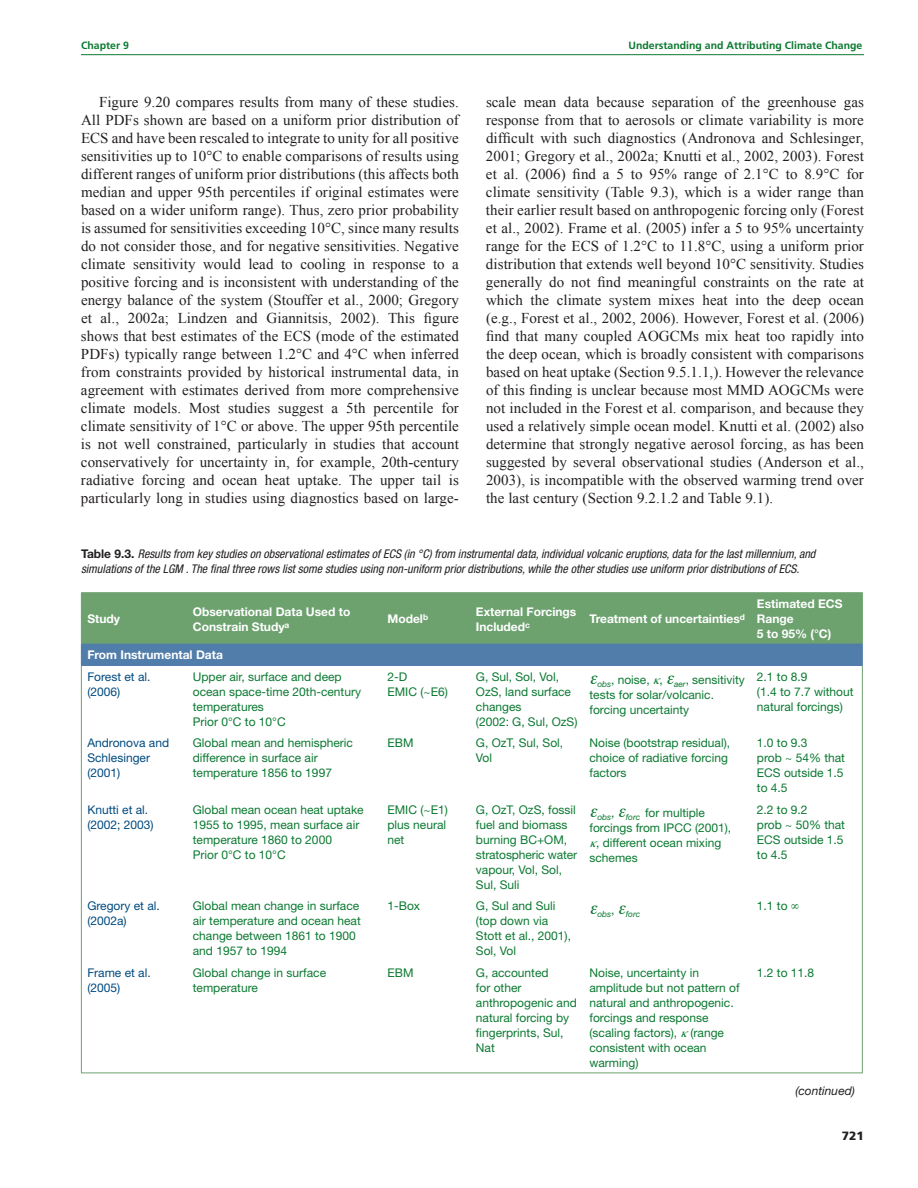
<style>
.page{position:relative;width:918px;height:1188px;background:#fff}
.page>*{position:absolute;margin:0;border:0;box-sizing:border-box;transform-origin:0 0}
.t1{font:15px/18px "Times New Roman";letter-spacing:.005em;color:#231f20;text-align:justify}
.t2{font:12px/15px "Helvetica Neue";color:#0b7931}
.t3{font:italic condensed 12px/14.4px "Helvetica Neue";color:#231f20}
.t4{font:700 12px/15px "Helvetica Neue";color:#fff}
.t5{font:12px/15px "Helvetica Neue";color:#004a7f}
.t6{font:italic 12px "Helvetica Neue";color:#231f20}
.t7{font:900 12px "Frutiger";color:#231f20}
.t8{font:700 10.5px "Frutiger";color:#0b7931}
.t9{font:italic 8.4px "Helvetica Neue";color:#0b7931}
.s1{font-weight:700;font-style:normal;font-stretch:normal}
</style>
<div class="page">
<hr style="left:81px;top:54px;width:783px;height:1px;background:#0b7931">
<hr style="left:81px;top:592px;width:106px;height:1px;background:#6da26f">
<hr style="left:187px;top:592px;width:676px;height:1px;background:#6da26f">
<hr style="left:81px;top:666px;width:1px;height:66px;background:#6da26f">
<hr style="left:862px;top:666px;width:1px;height:66px;background:#6da26f">
<hr style="left:81px;top:732px;width:1px;height:66px;background:#6da26f">
<hr style="left:862px;top:732px;width:1px;height:66px;background:#6da26f">
<hr style="left:81px;top:798px;width:1px;height:97px;background:#6da26f">
<hr style="left:862px;top:798px;width:1px;height:97px;background:#6da26f">
<hr style="left:81px;top:895px;width:1px;height:66px;background:#6da26f">
<hr style="left:862px;top:895px;width:1px;height:66px;background:#6da26f">
<hr style="left:81px;top:961px;width:1px;height:112px;background:#6da26f">
<hr style="left:862px;top:961px;width:1px;height:112px;background:#6da26f">
<hr style="left:81px;top:1073px;width:670px;height:1px;background:#6da26f">
<hr style="left:751px;top:1073px;width:112px;height:1px;background:#6da26f">
<svg style="left:81px;top:593px;width:782px;height:72px;background:#649780"></svg>
<hr style="left:81px;top:665px;width:670px;height:1px;background:#517daa">
<hr style="left:751px;top:665px;width:112px;height:1px;background:#517daa">
<p class="t8" style="left:81px;top:41px;width:49px">Chapter 9</p>
<p class="t8" style="left:629px;top:41px;width:235px">Understanding and Attributing Climate Change</p>
<p class="t1" style="left:81px;top:93px;width:379px;text-indent:18px">Figure 9.20 compares results from many of these studies.<br>All PDFs shown are based on a uniform prior distribution of ECS and have been rescaled to integrate to unity for all positive sensitivities up to 10°C to enable comparisons of results using different ranges of uniform prior distributions (this affects both median and upper 95th percentiles if original estimates were based on a wider uniform range). Thus, zero prior probability is assumed for sensitivities exceeding 10°C, since many results do not consider those, and for negative sensitivities. Negative climate sensitivity would lead to cooling in response to a positive forcing and is inconsistent with understanding of the energy balance of the system (Stouffer et al., 2000; Gregory et al., 2002a; Lindzen and Giannitsis, 2002). This figure shows that best estimates of the ECS (mode of the estimated PDFs) typically range between 1.2°C and 4°C when inferred from constraints provided by historical instrumental data, in agreement with estimates derived from more comprehensive climate models. Most studies suggest a 5th percentile for climate sensitivity of 1°C or above. The upper 95th percentile is not well constrained, particularly in studies that account conservatively for uncertainty in, for example, 20th-century radiative forcing and ocean heat uptake. The upper tail is particularly long in studies using diagnostics based on large-</p>
<p class="t1" style="left:486px;top:93px;width:380px">scale mean data because separation of the greenhouse gas response from that to aerosols or climate variability is more difficult with such diagnostics (Andronova and Schlesinger, 2001; Gregory et al., 2002a; Knutti et al., 2002, 2003). Forest et al. (2006) find a 5 to 95% range of 2.1°C to 8.9°C for climate sensitivity (Table 9.3), which is a wider range than their earlier result based on anthropogenic forcing only (Forest et al., 2002). Frame et al. (2005) infer a 5 to 95% uncertainty range for the ECS of 1.2°C to 11.8°C, using a uniform prior distribution that extends well beyond 10°C sensitivity. Studies generally do not find meaningful constraints on the rate at which the climate system mixes heat into the deep ocean (e.g., Forest et al., 2002, 2006). However, Forest et al. (2006) find that many coupled AOGCMs mix heat too rapidly into the deep ocean, which is broadly consistent with comparisons based on heat uptake (Section 9.5.1.1,). However the relevance of this finding is unclear because most MMD AOGCMs were not included in the Forest et al. comparison, and because they used a relatively simple ocean model. Knutti et al. (2002) also determine that strongly negative aerosol forcing, as has been suggested by several observational studies (Anderson et al., 2003), is incompatible with the observed warming trend over the last century (Section 9.2.1.2 and Table 9.1).</p>
<p class="t3" style="left:81px;top:548px;width:736px"><span class="s1">Table 9.3.</span> Results from key studies on observational estimates of ECS (in °C) from instrumental data, individual volcanic eruptions, data for the last millennium, and simulations of the LGM . The final three rows list some studies using non-uniform prior distributions, while the other studies use uniform prior distributions of ECS.</p>
<p class="t4" style="left:87px;top:612px;width:34px">Study</p>
<p class="t4" style="left:193px;top:605px;width:159px">Observational Data Used to<br>Constrain Study<sup>a</sup></p>
<p class="t4" style="left:387px;top:612px;width:42px">Model<sup>b</sup></p>
<p class="t4" style="left:476px;top:605px;width:102px">External Forcings<br>Included<sup>c</sup></p>
<p class="t4" style="left:589px;top:612px;width:157px">Treatment of uncertainties<sup>d</sup></p>
<p class="t4" style="left:757px;top:597px;width:87px">Estimated ECS<br>Range<br>5 to 95% (°C)</p>
<p class="t4" style="left:87px;top:649px;width:137px">From Instrumental Data</p>
<p class="t5" style="left:87px;top:670px;width:65px">Forest et al. (2006)</p>
<p class="t2" style="left:193px;top:670px;width:170px">Upper air, surface and deep ocean space-time 20th-century temperatures<br>Prior 0°C to 10°C</p>
<p class="t2" style="left:387px;top:670px;width:62px">2-D<br>EMIC (~E6)</p>
<p class="t2" style="left:476px;top:670px;width:103px">G, Sul, Sol, Vol,<br>OzS, land surface changes<br>(2002: G, Sul, OzS)</p>
<p class="t2" style="left:589px;top:673px;width:157px;text-indent:8px"><sub>obs</sub>, noise, , <sub>aer</sub>, sensitivity tests for solar/volcanic. forcing uncertainty</p>
<p class="t2" style="left:757px;top:670px;width:98px">2.1 to 8.9<br>(1.4 to 7.7 without natural forcings)</p>
<p class="t5" style="left:87px;top:737px;width:83px">Andronova and<br>Schlesinger (2001)</p>
<p class="t2" style="left:193px;top:737px;width:162px">Global mean and hemispheric difference in surface air temperature 1856 to 1997</p>
<p class="t2" style="left:387px;top:737px;width:28px">EBM</p>
<p class="t2" style="left:476px;top:737px;width:89px">G, OzT, Sul, Sol,<br>Vol</p>
<p class="t2" style="left:589px;top:737px;width:142px">Noise (bootstrap residual), choice of radiative forcing factors</p>
<p class="t2" style="left:757px;top:737px;width:90px">1.0 to 9.3<br>prob ~ 54% that<br>ECS outside 1.5 to 4.5</p>
<p class="t5" style="left:87px;top:803px;width:68px">Knutti et al. (2002; 2003)</p>
<p class="t2" style="left:193px;top:803px;width:172px">Global mean ocean heat uptake<br>1955 to 1995, mean surface air temperature 1860 to 2000<br>Prior 0°C to 10°C</p>
<p class="t2" style="left:387px;top:803px;width:62px">EMIC (~E1) plus neural net</p>
<p class="t2" style="left:476px;top:803px;width:103px">G, OzT, OzS, fossil fuel and biomass burning BC+OM, stratospheric water vapour, Vol, Sol,<br>Sul, Suli</p>
<p class="t2" style="left:597px;top:806px;width:109px"><sub>obs</sub>, <sub>forc</sub> for multiple</p>
<p class="t2" style="left:757px;top:803px;width:90px">2.2 to 9.2<br>prob ~ 50% that<br>ECS outside 1.5 to 4.5</p>
<p class="t2" style="left:589px;top:821px;width:143px">forcings from IPCC (2001),</p>
<p class="t2" style="left:596px;top:836px;width:127px">, different ocean mixing</p>
<p class="t2" style="left:589px;top:851px;width:50px">schemes</p>
<p class="t5" style="left:87px;top:900px;width:74px">Gregory et al. (2002a)</p>
<p class="t2" style="left:193px;top:900px;width:170px">Global mean change in surface air temperature and ocean heat change between 1861 to 1900 and 1957 to 1994</p>
<p class="t2" style="left:387px;top:900px;width:34px">1-Box</p>
<p class="t2" style="left:476px;top:900px;width:97px">G, Sul and Suli (top down via<br>Stott et al., 2001),<br>Sol, Vol</p>
<p class="t9" style="left:597px;top:911px;width:45px">obs<sup>,</sup> forc</p>
<p class="t2" style="left:757px;top:900px;width:44px">1.1 to ∞</p>
<p class="t5" style="left:87px;top:966px;width:65px">Frame et al. (2005)</p>
<p class="t2" style="left:193px;top:966px;width:135px">Global change in surface temperature</p>
<p class="t2" style="left:387px;top:966px;width:28px">EBM</p>
<p class="t2" style="left:476px;top:966px;width:102px">G, accounted<br>for other anthropogenic and natural forcing by fingerprints, Sul,<br>Nat</p>
<p class="t2" style="left:589px;top:966px;width:152px">Noise, uncertainty in amplitude but not pattern of natural and anthropogenic. forcings and response (scaling factors), (range consistent with ocean warming)</p>
<p class="t2" style="left:757px;top:966px;width:59px">1.2 to 11.8</p>
<p class="t6" style="left:795px;top:1086px;width:61px">(continued)</p>
<p class="t7" style="left:842px;top:1131px;width:24px">721</p>
</div>
